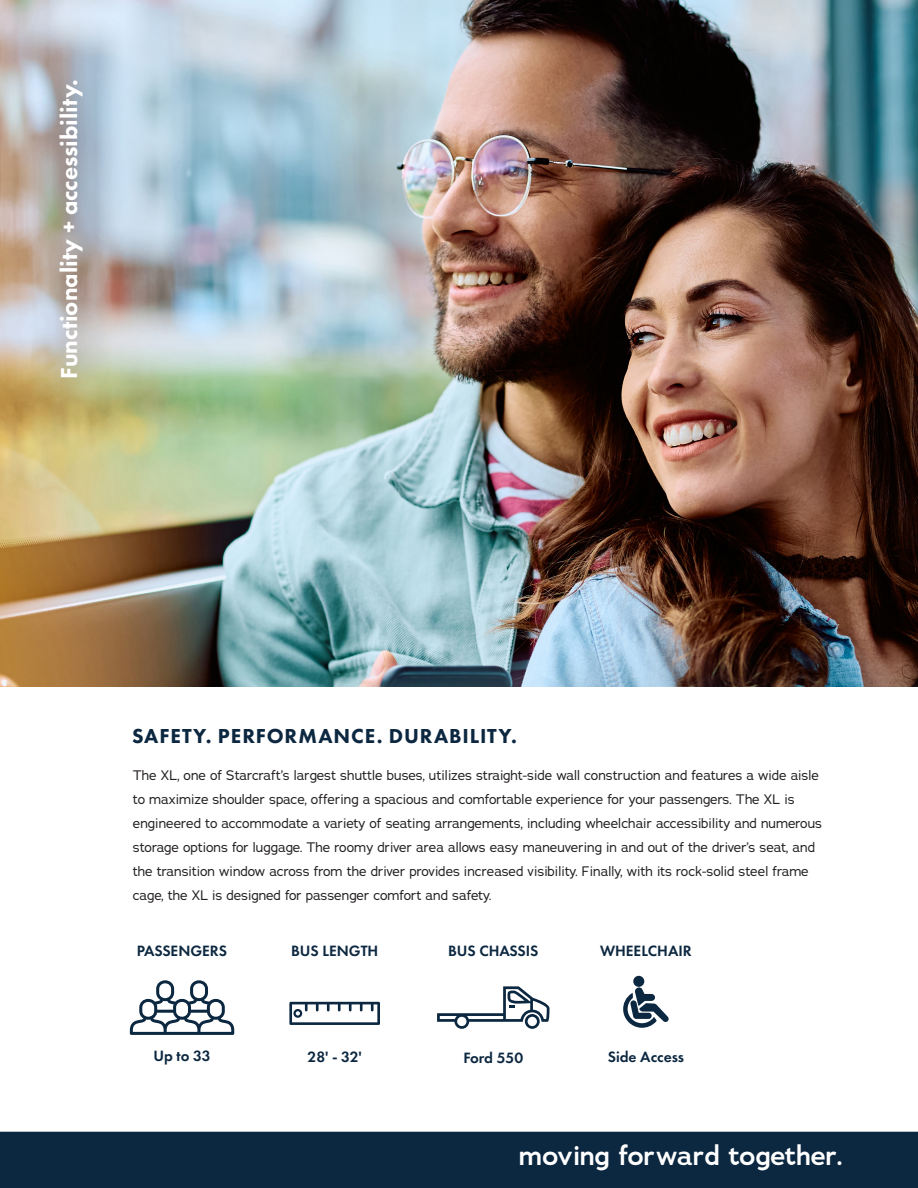
<style>
.page{position:relative;width:918px;height:1188px;background:#fff}
.page>*{position:absolute;margin:0;border:0;box-sizing:border-box;transform-origin:0 0}
.t1{font:600 27px "Adrianna";letter-spacing:-.01em;color:#fff;scale:1.05 1}
.t2{font:800 24px "Futura PT";color:#fff}
.t3{font:800 21px "Futura PT";letter-spacing:.045em;color:#0c2740}
.t4{font:600 15.45px "Futura PT";color:#0c2740}
.t5{font:13.5px/24px "Adrianna";color:#231f20}
</style>
<div class="page">
<img style="left:0;top:0;width:918px;height:686px">
<div style="left:24px;top:49px;width:91px;height:364px;background:#0c2740;opacity:.75"></div>
<div style="left:633px;top:976px;width:11px;height:11px;background:#0c2740;border-radius:50%"></div>
<svg style="left:623px;top:982px;width:46px;height:46px"></svg>
<svg style="left:437px;top:986px;width:113px;height:43px"></svg>
<svg style="left:289px;top:1002px;width:91px;height:23px"></svg>
<svg style="left:130px;top:980px;width:104px;height:55px"></svg>
<div style="left:0;top:1132px;width:918px;height:56px;background:#0c2740"></div>
<p class="t2" style="left:54px;top:379px;width:301px;rotate:-90deg">Functionality + accessibility.</p>
<p class="t3" style="left:132px;top:723px;width:386px">SAFETY. PERFORMANCE. DURABILITY.</p>
<p class="t5" style="left:133px;top:763px;width:691px">The XL, one of Starcraft’s largest shuttle buses, utilizes straight-side wall construction and features a wide aisle to maximize shoulder space, offering a spacious and comfortable experience for your passengers. The XL is engineered to accommodate a variety of seating arrangements, including wheelchair accessibility and numerous storage options for luggage. The roomy driver area allows easy maneuvering in and out of the driver’s seat, and the transition window across from the driver provides increased visibility. Finally, with its rock-solid steel frame cage, the XL is designed for passenger comfort and safety.</p>
<p class="t4" style="left:137px;top:941px;width:92px">PASSENGERS</p>
<p class="t4" style="left:153px;top:1046px;width:59px">Up to 33</p>
<p class="t4" style="left:291px;top:941px;width:89px">BUS LENGTH</p>
<p class="t4" style="left:448px;top:941px;width:92px">BUS CHASSIS</p>
<p class="t4" style="left:600px;top:941px;width:93px">WHEELCHAIR</p>
<p class="t4" style="left:308px;top:1047px;width:56px">28' - 32'</p>
<p class="t4" style="left:463px;top:1048px;width:61px">Ford 550</p>
<p class="t4" style="left:608px;top:1047px;width:78px">Side Access</p>
<p class="t1" style="left:519px;top:1138px;width:310px">moving forward together.</p>
</div>
